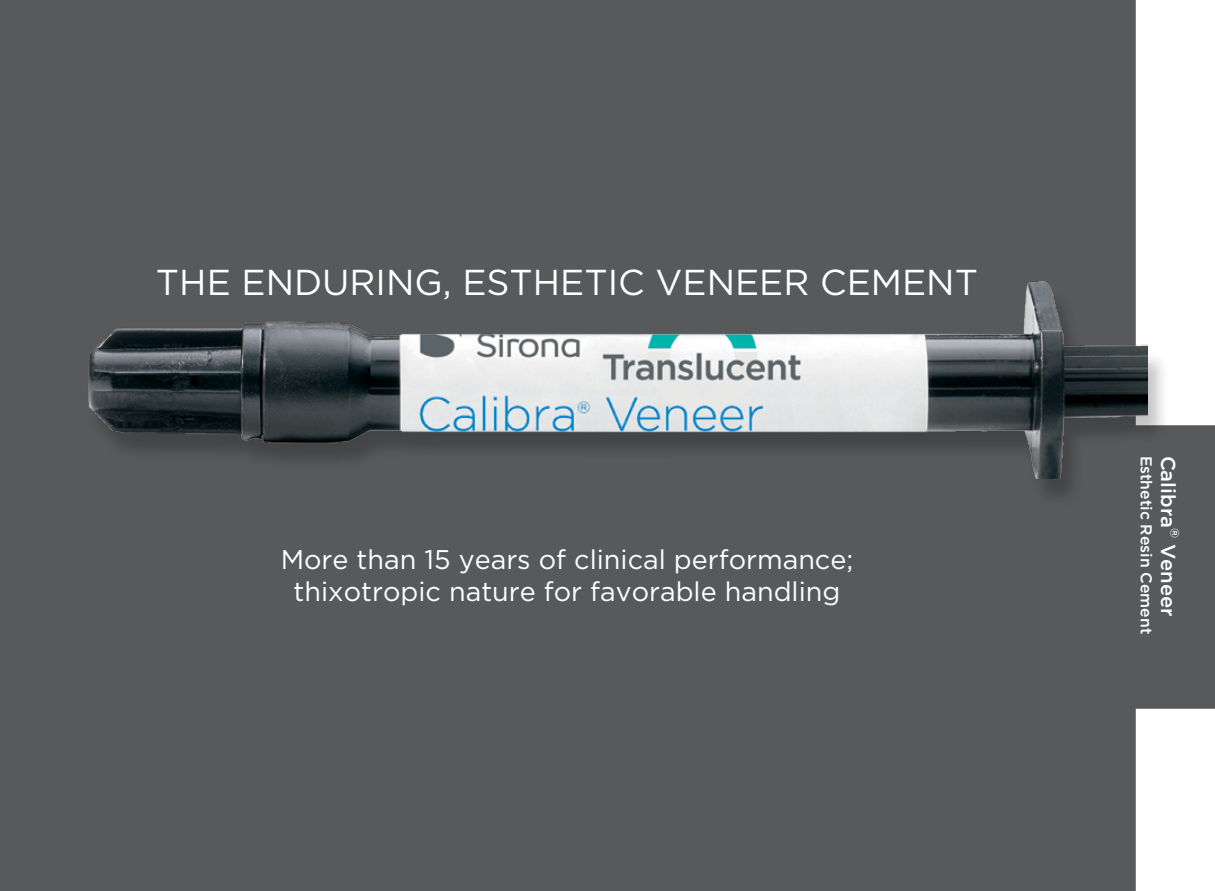
<style>
.page{position:relative;width:1215px;height:891px;background:#58595b}
.page>*{position:absolute;margin:0;border:0;box-sizing:border-box;transform-origin:0 0}
.t1{font:36px "Gotham";color:#fff}
.t2{font:27px/32.4px "Gotham";color:#fff;text-align:center}
.t3{font:500 20.25px "Gotham";color:#fff}
.t4{font:500 15.75px "Gotham";color:#fff}
.t5{font:500 12.15px "Gotham";color:#fff}
</style>
<div class="page">
<div style="left:86px;top:288px;width:1084px;height:220px;background:#000;opacity:.23"></div>
<img style="left:74px;top:243px;width:1073px;height:235px">
<h1 class="t1" style="left:156px;top:262px;width:824px">THE ENDURING, ESTHETIC VENEER CEMENT</h1>
<p class="t2" style="left:281px;top:543px;width:574px">More than 15 years of clinical performance; thixotropic nature for favorable handling</p>
<p class="t4" style="left:1155px;top:456px;width:180px;rotate:90deg">Esthetic Resin Cement</p>
<p class="t3" style="left:1180px;top:456px;width:74px;rotate:90deg">Calibra</p>
<p class="t5" style="left:1182px;top:528px;width:12px;rotate:90deg">®</p>
<p class="t3" style="left:1180px;top:544px;width:74px;rotate:90deg">Veneer</p>
</div>
